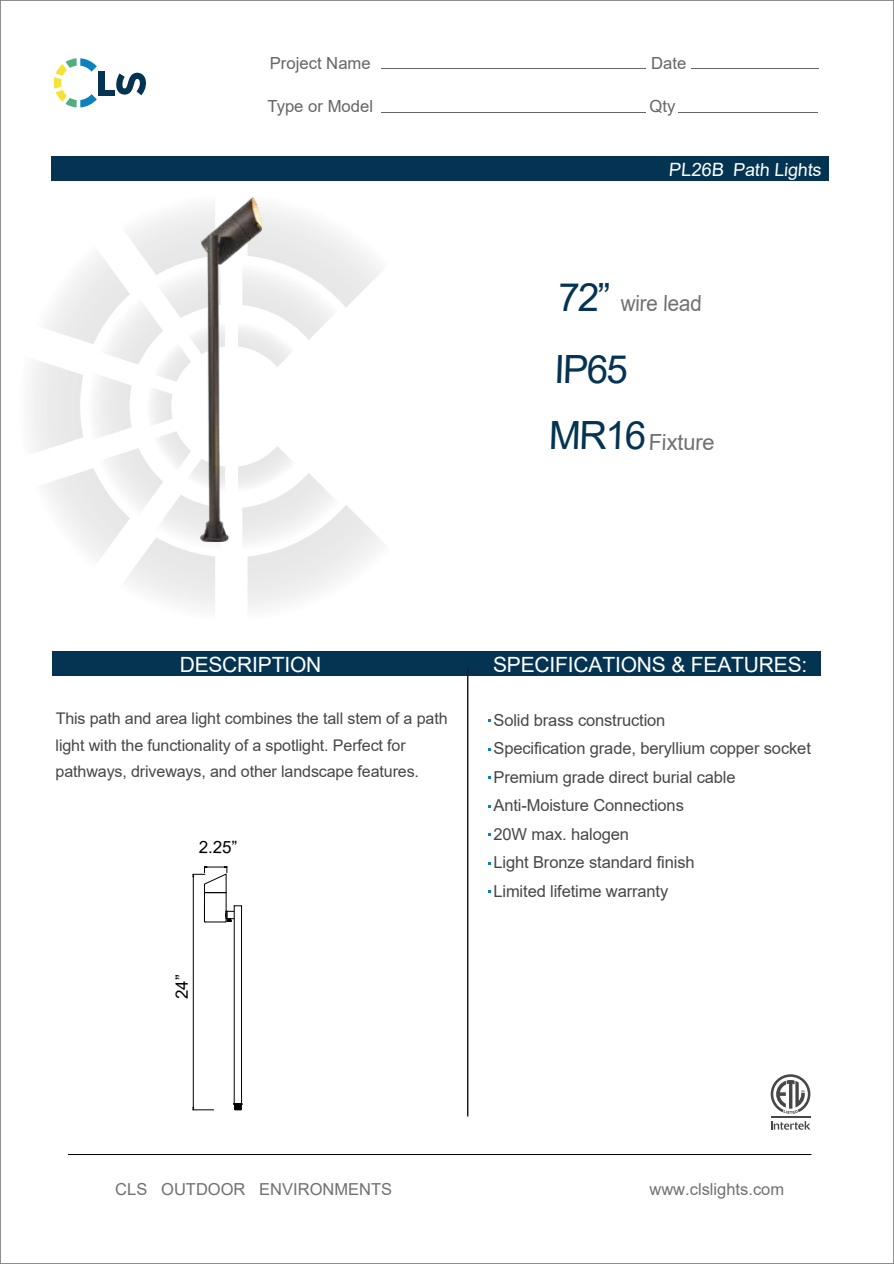
<style>
.page{position:relative;width:894px;height:1264px;background:#fff}
.page>*{position:absolute;margin:0;border:0;box-sizing:border-box;transform-origin:0 0}
.t1{font:38.85px "Arial";color:#053452}
.t2{font:22.2px "Arial";color:#707172;scale:.93 1}
.t3{font:22.2px "Arial";color:#707172}
.t4{font:21px "Arial";letter-spacing:-.01em;color:#fff}
.t5{font:18px "Arial";color:#fff}
.t6{font:17.1px "Arial";color:#000}
.t7{font:16.65px "Arial";color:#666}
.t8{font:16.5px/28.5px "Arial";letter-spacing:-.01em;color:#474747}
.t9{font:16.5px "Arial";color:#707172}
.t10{font:16.05px/26.5px "Arial";letter-spacing:-.01em;color:#474747}
.s1{font-size:18.3px}
</style>
<div class="page">
<svg style="left:31px;top:208px;width:351px;height:400px"></svg>
<div style="left:424px;top:651px;width:397px;height:25px;background:#053452"></div>
<div style="left:52px;top:651px;width:372px;height:25px;background:#053452"></div>
<hr style="left:68px;top:1154px;width:743px;height:1px;background:#000">
<svg style="left:192px;top:866px;width:50px;height:245px"></svg>
<img style="left:200px;top:197px;width:62px;height:344px">
<div style="left:51px;top:157px;width:777px;height:24px;background:#053452"></div>
<svg style="left:771px;top:1121px;width:39px;height:8px"></svg>
<hr style="left:771px;top:1116px;width:39px;height:1px;background:#474747">
<svg style="left:770px;top:1074px;width:40px;height:39px"></svg>
<hr style="left:467px;top:668px;width:1px;height:448px;background:#211d1e">
<svg style="left:54px;top:58px;width:43px;height:49px"></svg>
<div style="left:98px;top:71px;width:7px;height:25px;background:#053452"></div>
<div style="left:98px;top:90px;width:17px;height:6px;background:#053452"></div>
<svg style="left:116px;top:72px;width:30px;height:23px"></svg>
<hr style="left:381px;top:68px;width:264px;height:1px;background:#666">
<hr style="left:381px;top:112px;width:264px;height:1px;background:#666">
<hr style="left:691px;top:68px;width:127px;height:1px;background:#666">
<hr style="left:678px;top:112px;width:140px;height:1px;background:#666">
<p class="t7" style="left:270px;top:51px;width:103px">Project Name</p>
<p class="t7" style="left:267px;top:95px;width:107px">Type or Model</p>
<p class="t7" style="left:651px;top:51px;width:37px">Date</p>
<p class="t7" style="left:649px;top:95px;width:27px">Qty</p>
<p class="t5" style="left:668px;top:158px;width:156px"><span class="s1">PL26B</span> Path Lights</p>
<h1 class="t1" style="left:558px;top:270px;width:55px">72”</h1>
<h2 class="t2" style="left:620px;top:288px;width:90px">wire lead</h2>
<h1 class="t1" style="left:554px;top:343px;width:77px">IP65</h1>
<h1 class="t1" style="left:548px;top:409px;width:101px">MR16</h1>
<h2 class="t3" style="left:648px;top:426px;width:69px">Fixture</h2>
<p class="t4" style="left:180px;top:650px;width:143px">DESCRIPTION</p>
<p class="t10" style="left:56px;top:705px;width:393px">This path and area light combines the tall stem of a path light with the functionality of a spotlight. Perfect for pathways, driveways, and other landscape features.</p>
<p class="t6" style="left:199px;top:835px;width:40px;rotate:1deg">2.25”</p>
<p class="t6" style="left:170px;top:999px;width:26px;rotate:-90deg">24”</p>
<p class="t4" style="left:493px;top:650px;width:316px">SPECIFICATIONS &amp; FEATURES:</p>
<p class="t8" style="left:493px;top:705px;width:319px">Solid brass construction<br>Specification grade, beryllium copper socket<br>Premium grade direct burial cable<br>Anti-Moisture Connections<br>20W max. halogen<br>Light Bronze standard finish<br>Limited lifetime warranty</p>
<p class="t9" style="left:115px;top:1178px;width:278px">CLS OUTDOOR ENVIRONMENTS</p>
<p class="t9" style="left:649px;top:1178px;width:136px">www.clslights.com</p>
</div>
